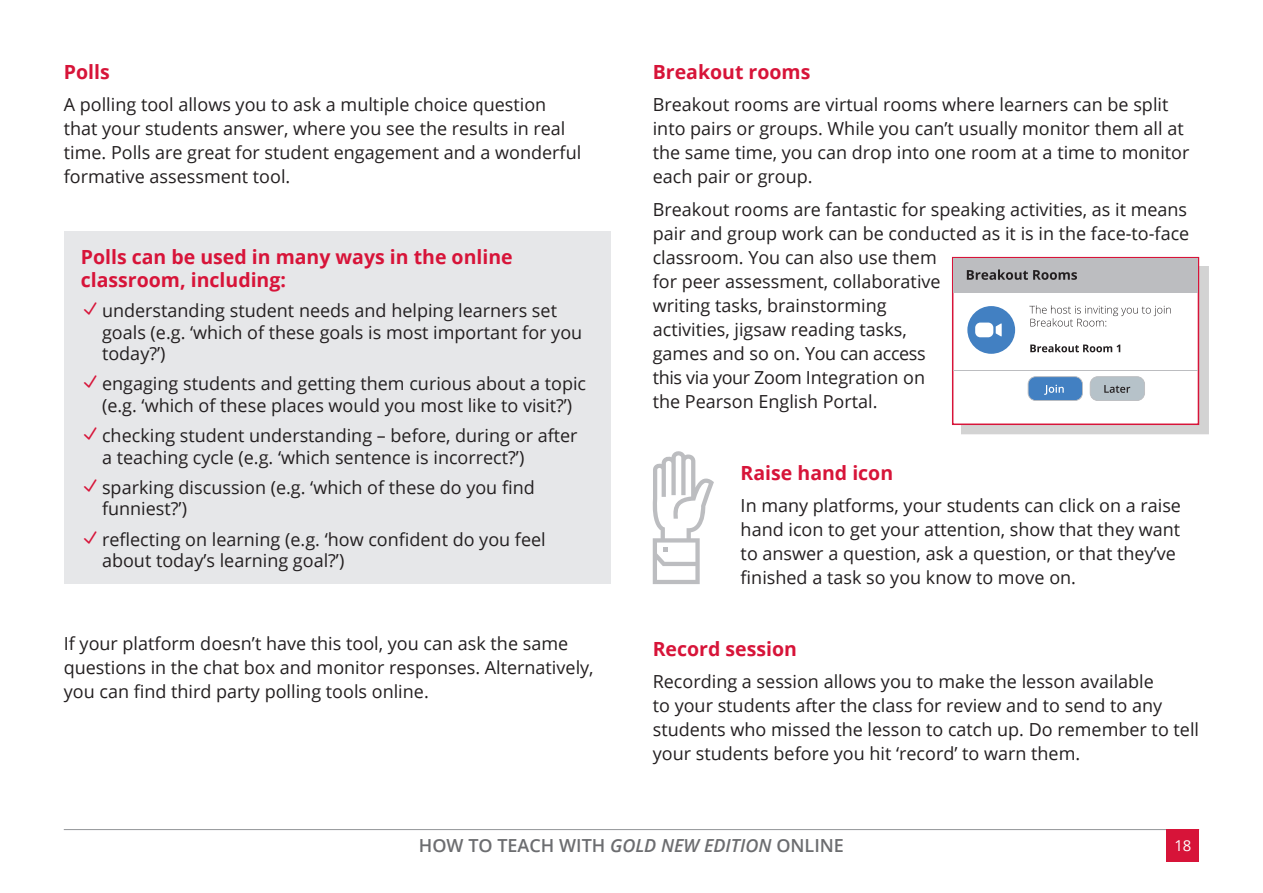
<style>
.page{position:relative;width:1263px;height:893px;background:#fff}
.page>*{position:absolute;margin:0;border:0;box-sizing:border-box;transform-origin:0 0}
.t1{font:700 19.5px/23.4px "Open Sans";color:#d71439}
.t2{font:18px/24px "Open Sans";color:#231f20}
.t3{font:600 18px "Open Sans";color:#6c6d70}
.t4{font:15px "Open Sans";color:#fff}
.s1{font-family:"etmodules";color:#d71439}
.s2{font-style:italic}
</style>
<div class="page">
<hr style="left:64px;top:829px;width:1135px;height:1px;background:#939598">
<div style="left:1167px;top:829px;width:32px;height:33px;background:#d71439"></div>
<div style="left:64px;top:232px;width:546px;height:352px;background:#e6e7e9"></div>
<svg style="left:652px;top:451px;width:62px;height:133px"></svg>
<div style="left:961px;top:266px;width:247px;height:168px;background:#d3d3d3"></div>
<svg style="left:952px;top:256px;width:248px;height:169px"></svg>
<p class="t1" style="left:64px;top:59px;width:47px">Polls</p>
<p class="t2" style="left:64px;top:92px;width:519px">A polling tool allows you to ask a multiple choice question that your students answer, where you see the results in real time. Polls are great for student engagement and a wonderful formative assessment tool.</p>
<p class="t1" style="left:81px;top:244px;width:433px">Polls can be used in many ways in the online classroom, including:</p>
<p class="t2" style="left:102px;top:299px;width:482px;line-height:21.6px;text-indent:-21px"><span class="s1">N</span> understanding student needs and helping learners set goals (e.g. ‘which of these goals is most important for you today?’)</p>
<p class="t2" style="left:81px;top:373px;width:507px;line-height:21.6px;text-align:center"><span class="s1">N</span> engaging students and getting them curious about a topic (e.g. ‘which of these places would you most like to visit?’)</p>
<p class="t2" style="left:102px;top:424px;width:477px;line-height:21.6px;text-indent:-21px"><span class="s1">N</span> checking student understanding – before, during or after a teaching cycle (e.g. ‘which sentence is incorrect?’)</p>
<p class="t2" style="left:102px;top:476px;width:434px;line-height:21.6px;text-indent:-21px"><span class="s1">N</span> sparking discussion (e.g. ‘which of these do you find funniest?’)</p>
<p class="t2" style="left:102px;top:528px;width:445px;line-height:21.6px;text-indent:-21px"><span class="s1">N</span> reflecting on learning (e.g. ‘how confident do you feel about today’s learning goal?’)</p>
<p class="t2" style="left:64px;top:630px;width:531px">If your platform doesn’t have this tool, you can ask the same questions in the chat box and monitor responses. Alternatively, you can find third party polling tools online.</p>
<p class="t1" style="left:653px;top:59px;width:159px">Breakout rooms</p>
<p class="t2" style="left:653px;top:92px;width:538px">Breakout rooms are virtual rooms where learners can be split into pairs or groups. While you can’t usually monitor them all at the same time, you can drop into one room at a time to monitor each pair or group.</p>
<p class="t2" style="left:653px;top:197px;width:538px">Breakout rooms are fantastic for speaking activities, as it means pair and group work can be conducted as it is in the face‑to‑face classroom. You can also use them<br>for peer assessment, collaborative<br>writing tasks, brainstorming<br>activities, jigsaw reading tasks,<br>games and so on. You can access<br>this via your Zoom Integration on<br>the Pearson English Portal.</p>
<p class="t1" style="left:741px;top:460px;width:154px">Raise hand icon</p>
<p class="t2" style="left:741px;top:493px;width:442px">In many platforms, your students can click on a raise hand icon to get your attention, show that they want to answer a question, ask a question, or that they’ve finished a task so you know to move on.</p>
<p class="t1" style="left:653px;top:637px;width:146px">Record session</p>
<p class="t2" style="left:653px;top:669px;width:548px">Recording a session allows you to make the lesson available<br>to your students after the class for review and to send to any students who missed the lesson to catch up. Do remember to tell your students before you hit ‘record’ to warn them.</p>
<p class="t3" style="left:419px;top:833px;width:427px">HOW TO TEACH WITH <span class="s2">GOLD NEW EDITION</span> ONLINE</p>
<p class="t4" style="left:1174px;top:835px;width:19px">18</p>
</div>
